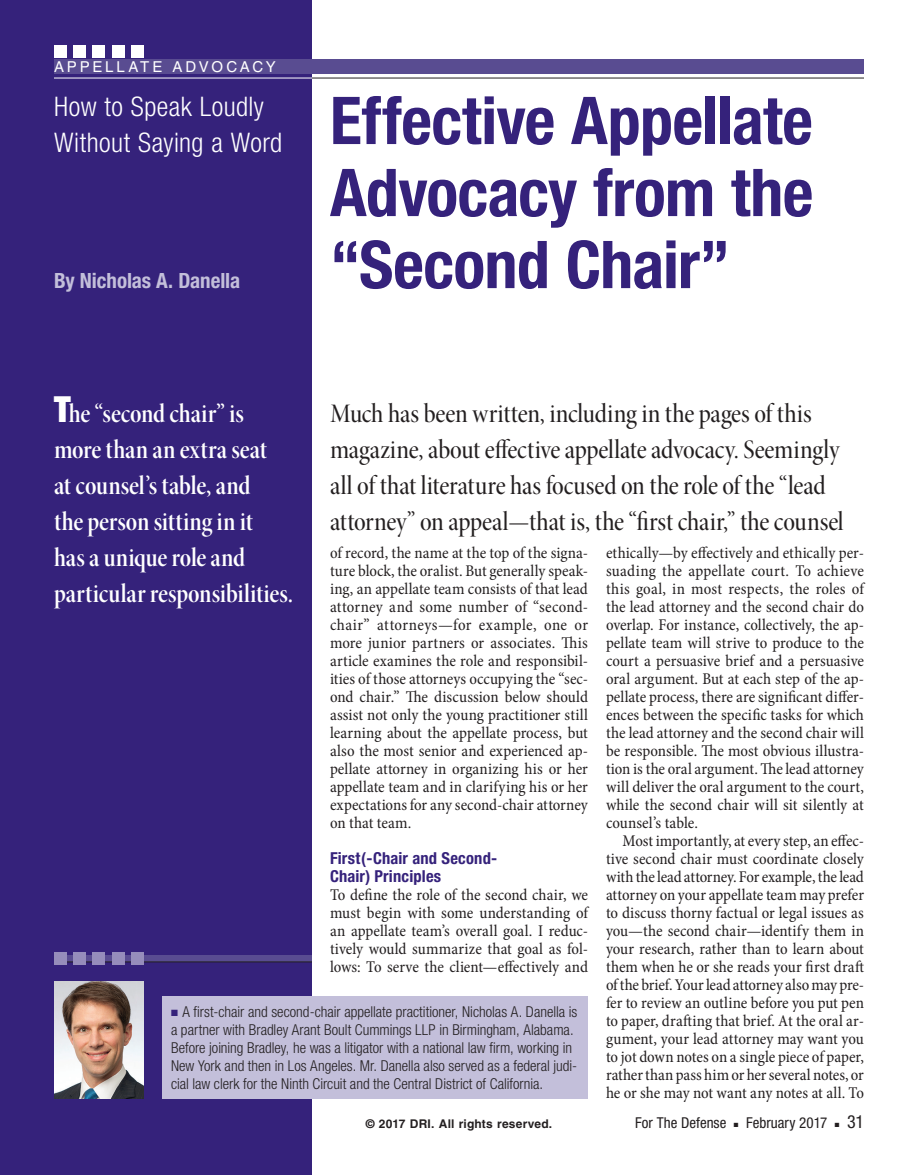
<style>
.page{position:relative;width:918px;height:1175px;background:#fff}
.page>*{position:absolute;margin:0;border:0;box-sizing:border-box;transform-origin:0 0}
.head{font:700 condensed 66px/72px "Helvetica Neue";letter-spacing:-.01em;color:#35227b;text-align:justify}
.body_opening_paragra{font:27px/36px "Minion Pro Medium Cn Disp";letter-spacing:-.005em;color:#231f20}
.blurb{font:27px/36px "Minion Pro Semibold Cn Disp";color:#fff}
.kicker{font:300 condensed 27px/36px "Helvetica Neue";letter-spacing:.015em;color:#fff}
.byline{font:700 condensed 21px "Helvetica Neue";letter-spacing:-.005em;color:#c3bfda}
.folio_right{font:condensed 18px "Helvetica Neue";color:#231f20}
.body_no_ind{font:condensed 16.5px/18px "Minion Pro";color:#231f20;text-align:justify}
.body_para_ind_tighte{font:condensed 16.5px/18px "Minion Pro";letter-spacing:-.01em;color:#231f20;text-align:justify}
.subhead_1{font:700 condensed 16.5px/18px "Helvetica Neue";letter-spacing:.01em;color:#35227b}
.t1{font:300 condensed 15px/18px "Helvetica Neue";color:#231f20}
.folio_right-2{font:condensed 15px "Helvetica Neue";letter-spacing:.005em;color:#231f20}
.t2{font:15px "Helvetica";letter-spacing:.18em;color:#fff}
.copyright_black{font:700 12px "Helvetica";letter-spacing:.015em;color:#231f20}
.s1{font-family:"Helvetica Neue";font-weight:900;font-stretch:condensed;font-size:36px}
.s2{color:#35227b}
</style>
<div class="page">
<div style="left:0;top:0;width:312px;height:1174px;background:#35227b"></div>
<div style="left:54px;top:956px;width:258px;height:6px;background:#594c91"></div>
<hr style="left:54px;top:961px;width:258px;height:1px;background:#231f20">
<div style="left:54px;top:952px;width:12px;height:13px;background:#968dbb"></div>
<div style="left:73px;top:952px;width:13px;height:13px;background:#968dbb"></div>
<div style="left:93px;top:952px;width:12px;height:13px;background:#968dbb"></div>
<div style="left:112px;top:952px;width:13px;height:13px;background:#968dbb"></div>
<div style="left:132px;top:952px;width:12px;height:13px;background:#968dbb"></div>
<div style="left:54px;top:45px;width:12px;height:12px;background:#fff"></div>
<div style="left:73px;top:45px;width:13px;height:12px;background:#fff"></div>
<div style="left:93px;top:45px;width:12px;height:12px;background:#fff"></div>
<div style="left:112px;top:45px;width:13px;height:12px;background:#fff"></div>
<div style="left:132px;top:45px;width:12px;height:12px;background:#fff"></div>
<div style="left:54px;top:59px;width:810px;height:15px;background:#594c91"></div>
<hr style="left:312px;top:78px;width:552px;height:1px;background:#231f20">
<hr style="left:54px;top:78px;width:258px;height:1px;background:#fff">
<div style="left:162px;top:996px;width:426px;height:102px;background:#c3bfda"></div>
<img style="left:54px;top:981px;width:90px;height:117px">
<p class="t2" style="left:54px;top:58px;width:223px">APPELLATE ADVOCACY</p>
<p class="kicker" style="left:54px;top:88px;width:230px">How to Speak Loudly<br>Without Saying a Word</p>
<p class="head" style="left:330px;top:84px;width:485px">Effective Appellate Advocacy from the “Second Chair”</p>
<p class="byline" style="left:54px;top:268px;width:188px">By Nicholas A. Danella</p>
<p class="blurb" style="left:54px;top:395px;width:241px"><span class="s1">T</span>he “second chair” is more than an extra seat<br>at counsel’s table, and<br>the person sitting in it<br>has a unique role and particular responsibilities.</p>
<p class="body_opening_paragra" style="left:330px;top:395px;width:515px">Much has been written, including in the pages of this magazine, about effective appellate advocacy. Seemingly all of that literature has focused on the role of the “lead attorney” on appeal—that is, the “first chair,” the counsel</p>
<p class="body_no_ind" style="left:330px;top:544px;width:260px">of record, the name at the top of the signa&shy;ture block, the oralist. But generally speak&shy;ing, an appellate team consists of that lead attorney and some number of “second&shy;chair” attorneys—for example, one or more junior partners or associates. This article examines the role and responsibil&shy;ities of those attorneys occupying the “sec&shy;ond chair.” The discussion below should assist not only the young practitioner still learning about the appellate process, but also the most senior and experienced ap&shy;pellate attorney in organizing his or her appellate team and in clarifying his or her expectations for any second-chair attorney on that team.</p>
<p class="subhead_1" style="left:330px;top:849px;width:169px">First(-Chair and Second-<br>Chair) Principles</p>
<p class="body_no_ind" style="left:330px;top:886px;width:260px">To define the role of the second chair, we must begin with some understanding of an appellate team’s overall goal. I reduc&shy;tively would summarize that goal as fol&shy;lows: To serve the client—effectively and</p>
<p class="body_no_ind" style="left:606px;top:544px;width:260px">ethically—by effectively and ethically per&shy;suading the appellate court. To achieve this goal, in most respects, the roles of the lead attorney and the second chair do overlap. For instance, collectively, the ap&shy;pellate team will strive to produce to the court a persuasive brief and a persuasive oral argument. But at each step of the ap&shy;pellate process, there are significant differ&shy;ences between the specific tasks for which the lead attorney and the second chair will be responsible. The most obvious illustra&shy;tion is the oral argument. The lead attorney will deliver the oral argument to the court, while the second chair will sit silently at counsel’s table.</p>
<p class="body_para_ind_tighte" style="left:606px;top:832px;width:260px;text-indent:16px">Most importantly, at every step, an effec&shy;tive second chair must coordinate closely with the lead attorney. For example, the lead attorney on your appellate team may prefer to discuss thorny factual or legal issues as you—the second chair—identify them in your research, rather than to learn about them when he or she reads your first draft of the brief. Your lead attorney also may pre&shy;fer to review an outline before you put pen to paper, drafting that brief. At the oral ar&shy;gument, your lead attorney may want you to jot down notes on a single piece of paper, rather than pass him or her several notes, or he or she may not want any notes at all. To</p>
<p class="t1" style="left:171px;top:1003px;width:408px"><span class="s2">■</span> A first-chair and second-chair appellate practitioner, Nicholas A. Danella is a partner with Bradley Arant Boult Cummings LLP in Birmingham, Alabama.<br>Before joining Bradley, he was a litigator with a national law firm, working in New York and then in Los Angeles. Mr. Danella also served as a federal judi&shy;cial law clerk for the Ninth Circuit and the Central District of California.</p>
<p class="copyright_black" style="left:366px;top:1116px;width:188px">© 2017 DRI. All rights reserved.</p>
<p class="folio_right-2" style="left:635px;top:1114px;width:93px">For The Defense</p>
<p class="folio_right-2" style="left:734px;top:1114px;width:95px">■ February 2017</p>
<p class="folio_right" style="left:835px;top:1111px;width:31px">■ 31</p>
</div>
